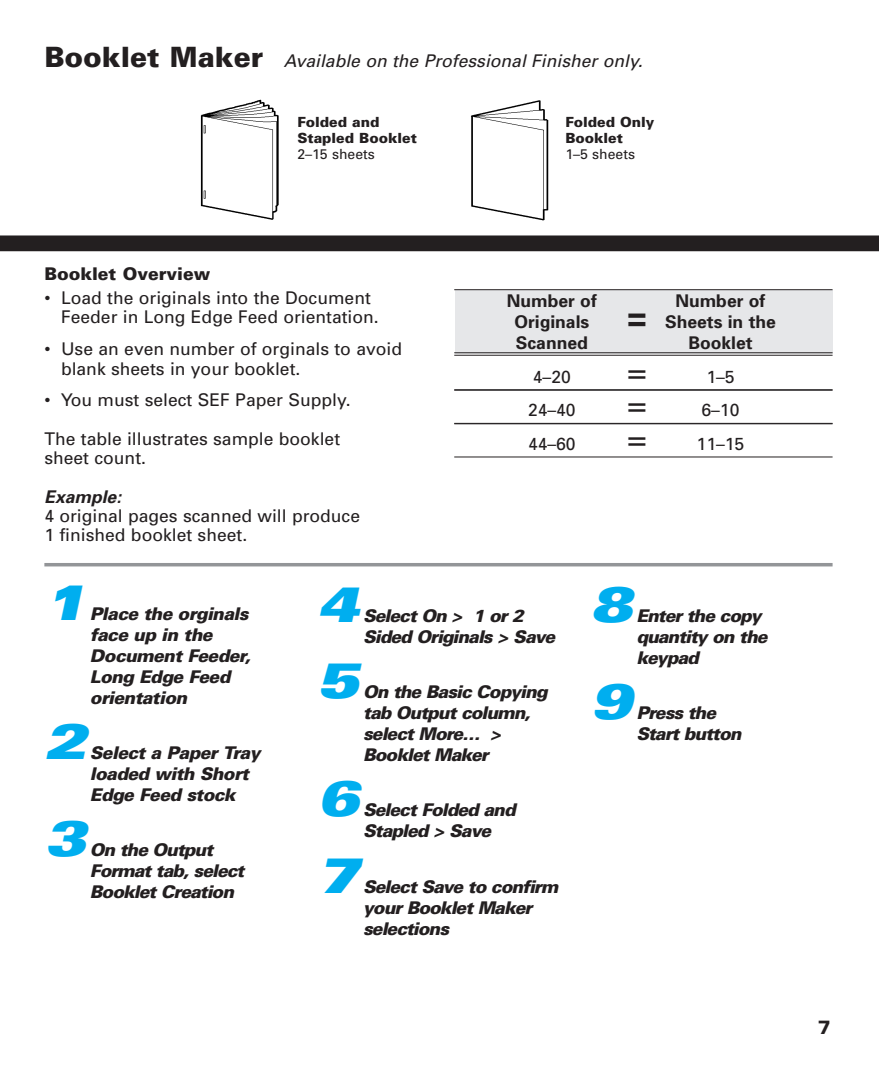
<style>
.page{position:relative;width:879px;height:1069px;background:#fff}
.page>*{position:absolute;margin:0;border:0;box-sizing:border-box;transform-origin:0 0}
.t1{font:italic 900 expanded 49px "Univers";color:#00aeef}
.t2{font:35px "Univers";color:#231f20}
.t3{font:900 19.25px "Univers";color:#231f20}
.t4{font:17.5px/19.2px "Univers";color:#231f20}
.t5{font:italic 900 17.5px/21px "Univers";letter-spacing:-.055em;color:#231f20}
.t6{font:italic 900 17.5px/21px "Univers";letter-spacing:-.035em;color:#231f20}
.t7{font:italic 17.5px "Univers";color:#231f20}
.t8{font:700 17.5px/21px "Univers";color:#231f20}
.t9{font:900 17.5px "Univers";color:#231f20}
.t10{font:italic 700 17.5px "Univers";color:#231f20}
.t11{font:900 14px/15.8px "Univers";color:#231f20}
.t12{font:14px "Univers";color:#231f20}
.s1{font-weight:900;font-style:normal;font-size:28px}
.s2{font-size:35px}
</style>
<div class="page">
<svg style="left:0;top:99px;width:878px;height:468px"></svg>
<p class="t7" style="left:44px;top:54px;width:599px"><span class="s1">Booklet Maker</span> Available on the Professional Finisher only.</p>
<p class="t11" style="left:297px;top:116px;width:121px">Folded and<br>Stapled Booklet</p>
<p class="t12" style="left:297px;top:149px;width:79px">2–15 sheets</p>
<p class="t9" style="left:44px;top:267px;width:167px">Booklet Overview</p>
<p class="t4" style="left:61px;top:290px;width:319px;text-indent:-17px">• Load the originals into the Document<br>Feeder in Long Edge Feed orientation.</p>
<p class="t4" style="left:61px;top:341px;width:342px;text-indent:-17px">• Use an even number of orginals to avoid blank sheets in your booklet.</p>
<p class="t4" style="left:44px;top:392px;width:307px">• You must select SEF Paper Supply.</p>
<p class="t4" style="left:44px;top:430px;width:297px">The table illustrates sample booklet sheet count.</p>
<p class="t10" style="left:44px;top:490px;width:78px">Example:</p>
<p class="t4" style="left:44px;top:507px;width:317px">4 original pages scanned will produce<br>1 finished booklet sheet.</p>
<p class="t11" style="left:565px;top:116px;width:91px">Folded Only<br>Booklet</p>
<p class="t12" style="left:565px;top:149px;width:71px">1–5 sheets</p>
<p class="t8" style="left:506px;top:292px;width:91px">Number of</p>
<p class="t8" style="left:514px;top:292px;width:263px;text-indent:161px">Number of<br>Originals <span class="s2">=</span> Sheets in the<br>Scanned</p>
<p class="t8" style="left:688px;top:334px;width:66px">Booklet</p>
<p class="t4" style="left:532px;top:368px;width:39px">4–20</p>
<h2 class="t2" style="left:626px;top:357px;width:22px">=</h2>
<p class="t4" style="left:706px;top:368px;width:30px">1–5</p>
<p class="t4" style="left:528px;top:402px;width:49px">24–40</p>
<h2 class="t2" style="left:626px;top:391px;width:22px">=</h2>
<p class="t4" style="left:701px;top:402px;width:39px">6–10</p>
<p class="t4" style="left:528px;top:435px;width:49px">44–60</p>
<h2 class="t2" style="left:626px;top:424px;width:22px">=</h2>
<p class="t4" style="left:696px;top:435px;width:49px">11–15</p>
<h1 class="t1" style="left:44px;top:584px;width:43px">1</h1>
<p class="t6" style="left:90px;top:604px;width:162px">Place the orginals face up in the<br>Document Feeder,<br>Long Edge Feed orientation</p>
<h1 class="t1" style="left:44px;top:723px;width:43px">2</h1>
<p class="t6" style="left:90px;top:744px;width:172px">Select a Paper Tray loaded with Short<br>Edge Feed stock</p>
<h1 class="t1" style="left:44px;top:820px;width:43px">3</h1>
<p class="t5" style="left:90px;top:840px;width:156px">On the Output<br>Format tab, select<br>Booklet Creation</p>
<h1 class="t1" style="left:317px;top:586px;width:43px">4</h1>
<p class="t5" style="left:363px;top:606px;width:193px">Select On &gt; 1 or 2<br>Sided Originals &gt; Save</p>
<h1 class="t1" style="left:317px;top:662px;width:43px">5</h1>
<p class="t5" style="left:363px;top:682px;width:186px">On the Basic Copying tab Output column, select More… &gt;<br>Booklet Maker</p>
<h1 class="t1" style="left:317px;top:780px;width:43px">6</h1>
<p class="t5" style="left:363px;top:801px;width:154px">Select Folded and<br>Stapled &gt; Save</p>
<h1 class="t1" style="left:317px;top:857px;width:43px">7</h1>
<p class="t5" style="left:363px;top:877px;width:196px">Select Save to confirm your Booklet Maker selections</p>
<h1 class="t1" style="left:590px;top:586px;width:43px">8</h1>
<p class="t5" style="left:636px;top:606px;width:132px">Enter the copy quantity on the keypad</p>
<h1 class="t1" style="left:590px;top:683px;width:43px">9</h1>
<p class="t5" style="left:636px;top:703px;width:106px">Press the<br>Start button</p>
<p class="t3" style="left:817px;top:1019px;width:14px">7</p>
</div>
